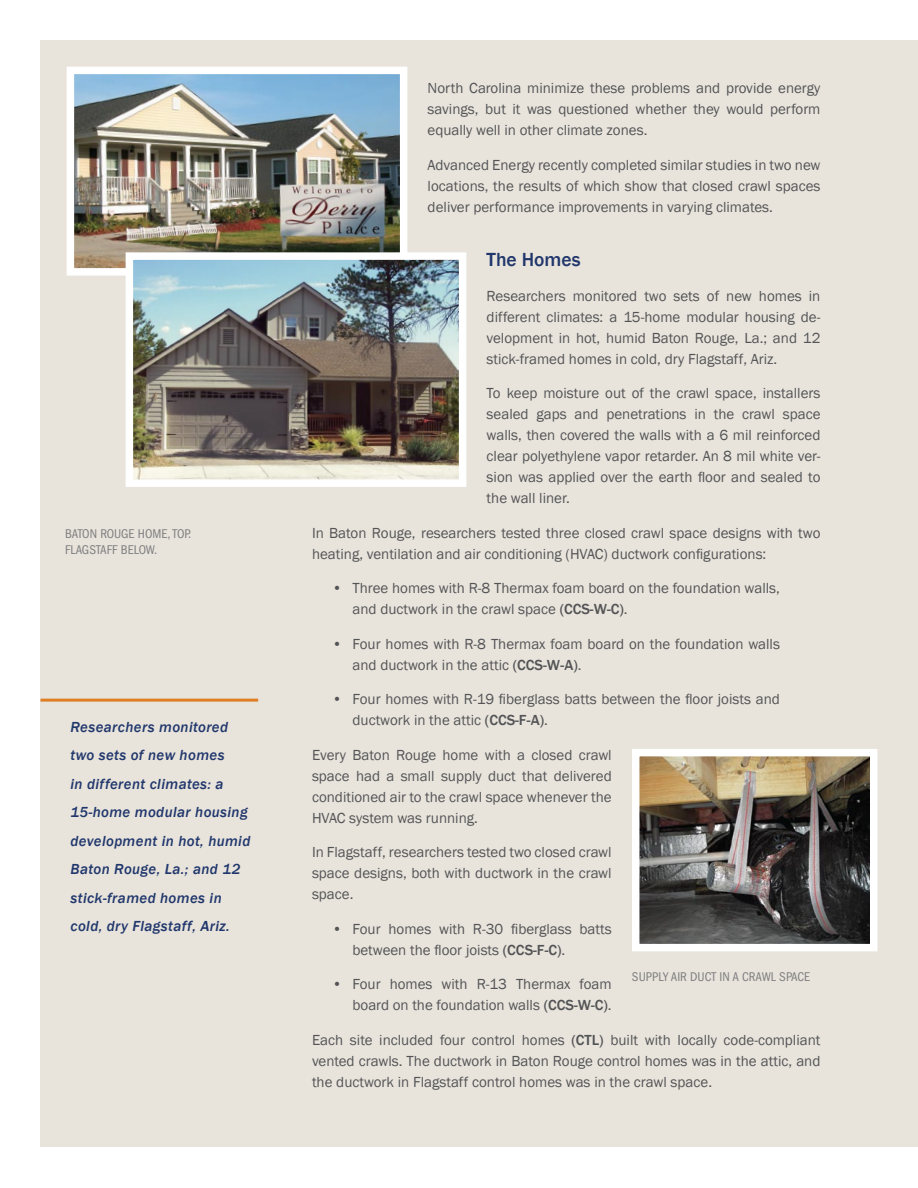
<style>
.page{position:relative;width:918px;height:1188px;background:#fff}
.page>*{position:absolute;margin:0;border:0;box-sizing:border-box;transform-origin:0 0}
.t1{font:500 19.5px "Franklin Gothic";color:#21376c}
.t2{font:15px/21px "Franklin Gothic";color:#545456;text-align:justify}
.t3{font:italic 500 15px/28.5px "Franklin Gothic";letter-spacing:.025em;color:#21376c}
.t4{font:condensed 13.2px/15.8px "Franklin Gothic";color:#7f7f80}
.s1{font-weight:500}
</style>
<div class="page">
<div style="left:40px;top:40px;width:878px;height:1108px;background:#e8e4dc"></div>
<img style="left:76px;top:76px;width:322px;height:191px">
<div style="left:67px;top:67px;width:340px;height:209px;border:8px solid #fff"></div>
<img style="left:135px;top:261px;width:322px;height:217px">
<div style="left:126px;top:252px;width:340px;height:235px;border:8px solid #fff"></div>
<img style="left:641px;top:758px;width:228px;height:184px">
<div style="left:632px;top:749px;width:246px;height:202px;border:8px solid #fff"></div>
<hr style="left:40px;top:699px;width:218px;height:3px;background:#de7e25">
<p class="t4" style="left:65px;top:526px;width:127px">BATON ROUGE HOME, TOP.<br>FLAGSTAFF</p>
<p class="t4" style="left:121px;top:542px;width:38px">BELOW.</p>
<p class="t3" style="left:70px;top:713px;width:181px">Researchers monitored two sets of new homes<br>in different climates: a<br>15-home modular housing development in hot, humid<br>Baton Rouge, La.; and 12 stick-framed homes in cold, dry Flagstaff, Ariz.</p>
<p class="t2" style="left:428px;top:78px;width:394px">North Carolina minimize these problems and provide energy savings, but it was questioned whether they would perform equally well in other climate zones.</p>
<p class="t2" style="left:428px;top:155px;width:394px">Advanced Energy recently completed similar studies in two new locations, the results of which show that closed crawl spaces deliver performance improvements in varying climates.</p>
<h1 class="t1" style="left:487px;top:248px;width:95px">The Homes</h1>
<p class="t2" style="left:487px;top:286px;width:335px">Researchers monitored two sets of new homes in different climates: a 15-home modular housing de&shy;velopment in hot, humid Baton Rouge, La.; and 12 stick-framed homes in cold, dry Flagstaff, Ariz.</p>
<p class="t2" style="left:487px;top:383px;width:335px">To keep moisture out of the crawl space, installers sealed gaps and penetrations in the crawl space walls, then covered the walls with a 6 mil reinforced clear polyethylene vapor retarder. An 8 mil white ver&shy;sion was applied over the earth floor and sealed to the wall liner.</p>
<p class="t2" style="left:312px;top:523px;width:510px">In Baton Rouge, researchers tested three closed crawl space designs with two heating, ventilation and air conditioning (HVAC) ductwork configurations:</p>
<p class="t2" style="left:353px;top:578px;width:429px;text-indent:-20px">• Three homes with R-8 Thermax foam board on the foundation walls, and ductwork in the crawl space <span class="s1">(CCS-W-C)</span>.</p>
<p class="t2" style="left:353px;top:634px;width:429px;text-indent:-20px">• Four homes with R-8 Thermax foam board on the foundation walls and ductwork in the attic <span class="s1">(CCS-W-A)</span>.</p>
<p class="t2" style="left:353px;top:689px;width:429px;text-indent:-20px">• Four homes with R-19 fiberglass batts between the floor joists and ductwork in the attic <span class="s1">(CCS-F-A)</span>.</p>
<p class="t2" style="left:312px;top:745px;width:301px">Every Baton Rouge home with a closed crawl space had a small supply duct that delivered conditioned air to the crawl space whenever the HVAC system was running.</p>
<p class="t2" style="left:312px;top:842px;width:301px">In Flagstaff, researchers tested two closed crawl space designs, both with ductwork in the crawl space.</p>
<p class="t2" style="left:353px;top:919px;width:261px;text-indent:-20px">• Four homes with R-30 fiberglass batts between the floor joists <span class="s1">(CCS-F-C)</span>.</p>
<p class="t2" style="left:332px;top:974px;width:281px;text-align:right">• Four homes with R-13 Thermax foam board on the foundation walls <span class="s1">(CCS-W-C)</span>.</p>
<p class="t2" style="left:312px;top:1030px;width:510px">Each site included four control homes <span class="s1">(CTL)</span> built with locally code-compliant vented crawls. The ductwork in Baton Rouge control homes was in the attic, and the ductwork in Flagstaff control homes was in the crawl space.</p>
<p class="t4" style="left:632px;top:969px;width:180px">SUPPLY AIR DUCT IN A CRAWL SPACE</p>
</div>
